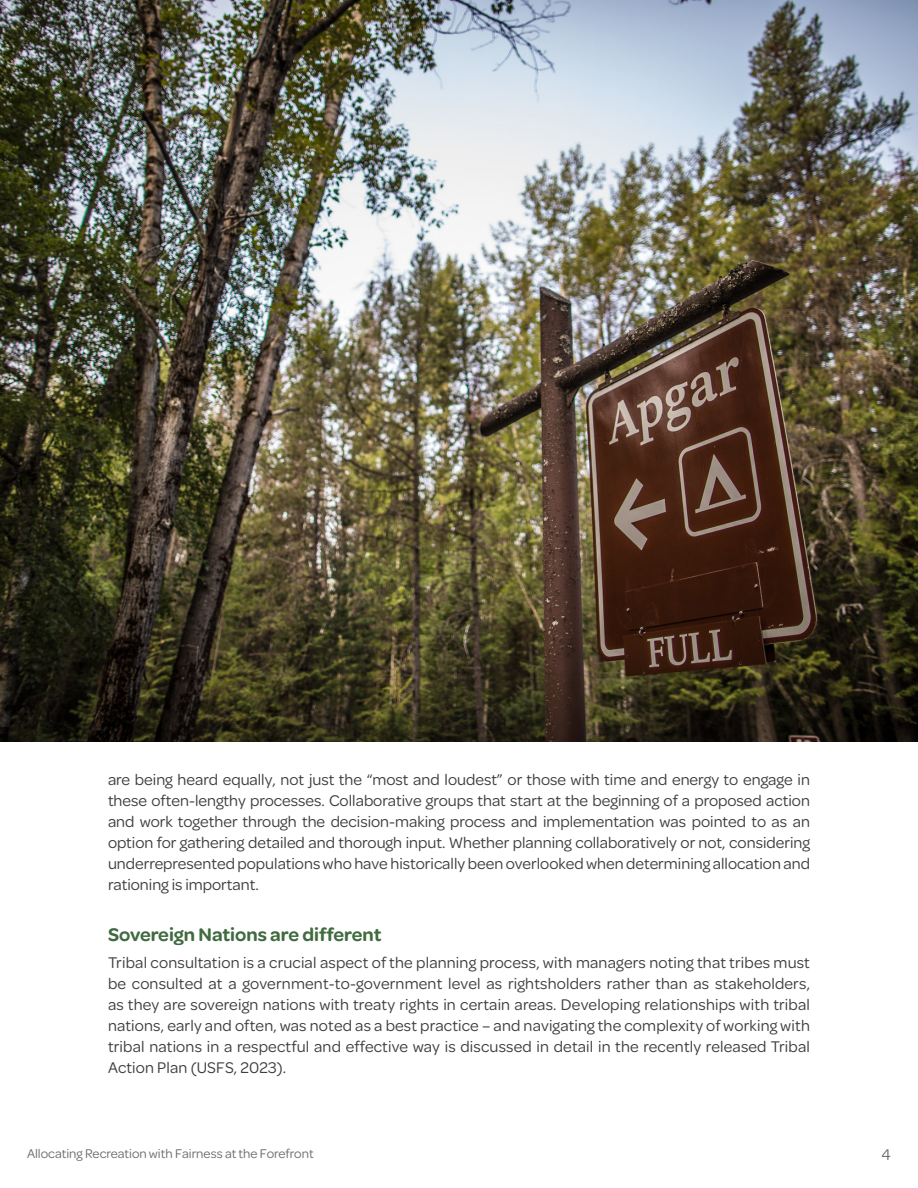
<style>
.page{position:relative;width:918px;height:1188px;background:#fff}
.page>*{position:absolute;margin:0;border:0;box-sizing:border-box;transform-origin:0 0}
.Section_Subheader_2{font:600 19.5px "Omnes";color:#406b40}
.t1{font:16.5px/21px "Omnes";color:#3e3e3f;text-align:justify}
.t2{font:16.5px "Omnes";color:#6c6d70}
.t3{font:13.5px "Omnes";color:#6c6d70}
</style>
<div class="page">
<img style="left:0;top:0;width:918px;height:742px">
<p class="t1" style="left:108px;top:768px;width:704px">are being heard equally, not just the “most and loudest” or those with time and energy to engage in these often-lengthy processes. Collaborative groups that start at the beginning of a proposed action and work together through the decision-making process and implementation was pointed to as an option for gathering detailed and thorough input. Whether planning collaboratively or not, considering underrepresented populations who have historically been overlooked when determining allocation and rationing is important.</p>
<p class="Section_Subheader_2" style="left:108px;top:921px;width:275px">Sovereign Nations are different</p>
<p class="t1" style="left:108px;top:951px;width:704px">Tribal consultation is a crucial aspect of the planning process, with managers noting that tribes must be consulted at a government-to-government level as rightsholders rather than as stakeholders, as they are sovereign nations with treaty rights in certain areas. Developing relationships with tribal nations, early and often, was noted as a best practice – and navigating the complexity of working with tribal nations in a respectful and effective way is discussed in detail in the recently released Tribal Action Plan (USFS, 2023).</p>
<p class="t3" style="left:27px;top:1144px;width:288px">Allocating Recreation with Fairness at the Forefront</p>
<p class="t2" style="left:882px;top:1144px;width:11px">4</p>
</div>
